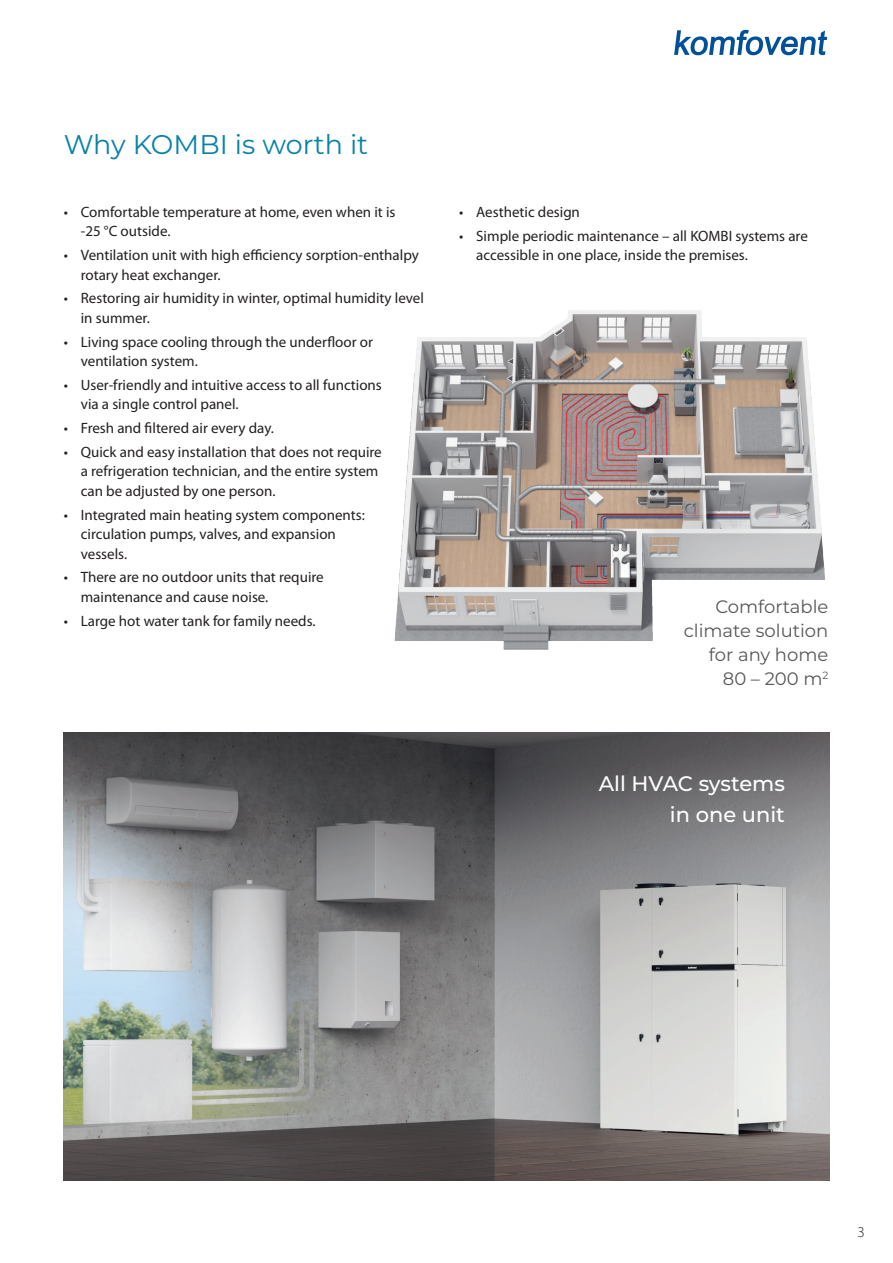
<style>
.page{position:relative;width:893px;height:1263px;background:#fff}
.page>*{position:absolute;margin:0;border:0;box-sizing:border-box;transform-origin:0 0}
.t1{font:27px "Montserrat";color:#0882aa}
.t2{font:500 21px/30px "Montserrat";color:#fff;text-align:right}
.t3{font:18px/24px "Montserrat";color:#57585a;text-align:right}
.t4{font:15px/19.5px "Myriad Pro";color:#231f20}
.t5{font:300 15px "Myriad Pro";color:#231f20}
</style>
<div class="page">
<svg style="left:674px;top:30px;width:153px;height:25px"></svg>
<hr style="left:0;top:0;width:1px;height:157px;background:#cad9dd">
<img style="left:64px;top:732px;width:765px;height:449px">
<img style="left:394px;top:310px;width:432px;height:340px">
<h1 class="t1" style="left:64px;top:126px;width:306px">Why KOMBI is worth it</h1>
<p class="t4" style="left:81px;top:202px;width:316px;text-indent:-17px">• Comfortable temperature at home, even when it is -25 °C outside.</p>
<p class="t4" style="left:81px;top:246px;width:340px;text-indent:-17px">• Ventilation unit with high efficiency sorption-enthalpy rotary heat exchanger.</p>
<p class="t4" style="left:81px;top:289px;width:345px;text-indent:-17px">• Restoring air humidity in winter, optimal humidity level in summer.</p>
<p class="t4" style="left:81px;top:332px;width:294px;text-indent:-17px">• Living space cooling through the underfloor or ventilation system.</p>
<p class="t4" style="left:81px;top:375px;width:303px;text-indent:-17px">• User-friendly and intuitive access to all functions via a single control panel.</p>
<p class="t4" style="left:64px;top:419px;width:212px">• Fresh and filtered air every day.</p>
<p class="t4" style="left:81px;top:442px;width:303px;text-indent:-17px">• Quick and easy installation that does not require a refrigeration technician, and the entire system can be adjusted by one person.</p>
<p class="t4" style="left:81px;top:505px;width:286px;text-indent:-17px">• Integrated main heating system components: circulation pumps, valves, and expansion vessels.</p>
<p class="t4" style="left:81px;top:568px;width:244px;text-indent:-17px">• There are no outdoor units that require maintenance and cause noise.</p>
<p class="t4" style="left:64px;top:611px;width:253px">• Large hot water tank for family needs.</p>
<p class="t4" style="left:459px;top:202px;width:122px">• Aesthetic design</p>
<p class="t4" style="left:476px;top:226px;width:333px;text-indent:-17px">• Simple periodic maintenance – all KOMBI systems are accessible in one place, inside the premises.</p>
<p class="t3" style="left:684px;top:596px;width:146px">Comfortable climate solution for any home<br>80 – 200 m<sup>2</sup></p>
<h2 class="t2" style="left:599px;top:768px;width:188px">All HVAC systems in one unit</h2>
<p class="t5" style="left:857px;top:1224px;width:9px">3</p>
</div>
